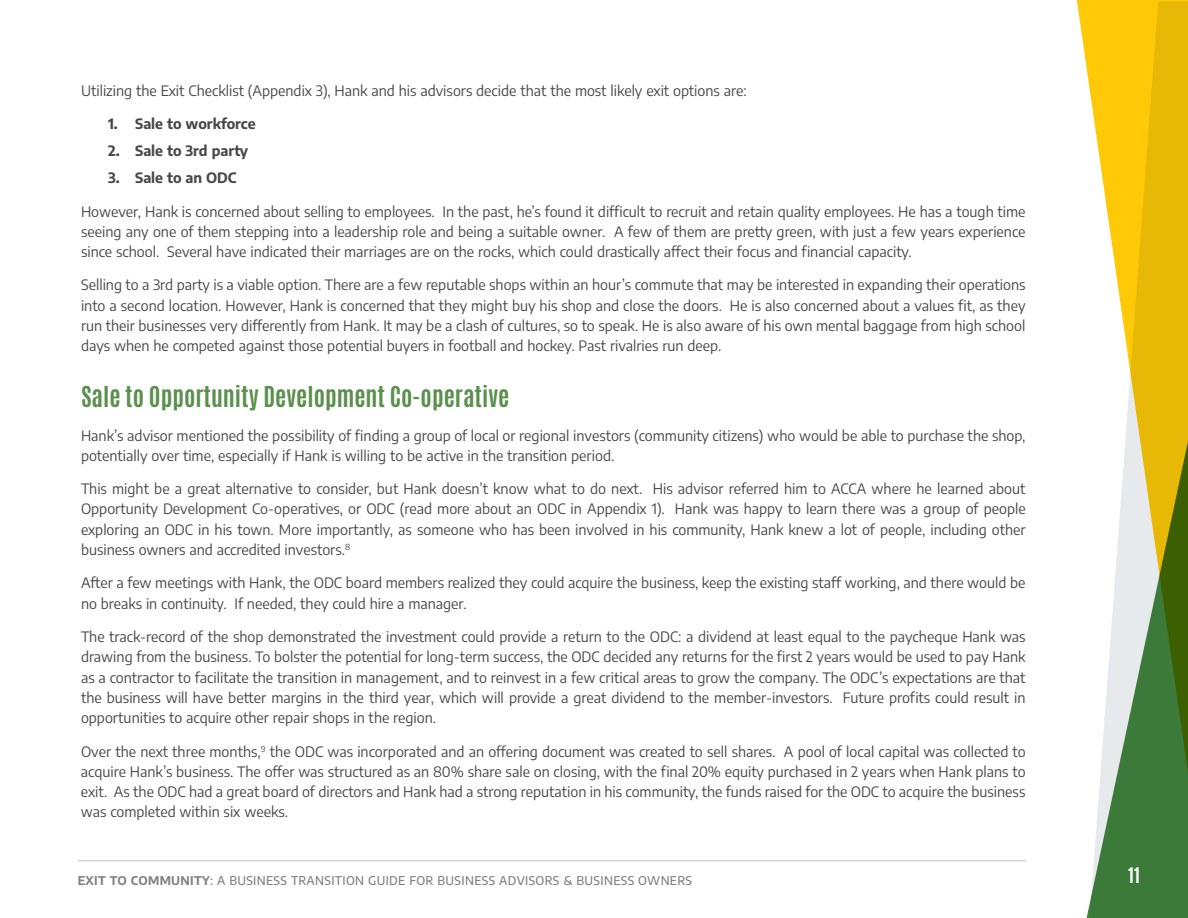
<style>
.page{position:relative;width:1188px;height:918px;background:#fff}
.page>*{position:absolute;margin:0;border:0;box-sizing:border-box;transform-origin:0 0}
.t1{font:700 24px "Antonio";color:#5c904e}
.t2{font:700 18px "Antonio";color:#fff}
.t3{font:14.25px/20.2px "Encode Sans";color:#48484a;text-align:justify}
.t4{font:700 14.25px "Encode Sans";color:#48484a}
.t5{font:500 12px "Encode Sans";letter-spacing:.03em;color:#808285}
.s1{font-weight:700}
</style>
<div class="page">
<svg style="left:1076px;top:0;width:112px;height:193px;background:#f7ca27"></svg>
<svg style="left:1086px;top:193px;width:102px;height:725px"></svg>
<hr style="left:78px;top:860px;width:948px;height:1px;background:#b7bfc4">
<p class="t3" style="left:81px;top:80px;width:667px">Utilizing the Exit Checklist (Appendix 3), Hank and his advisors decide that the most likely exit options are:</p>
<p class="t4" style="left:108px;top:114px;width:149px">1. Sale to workforce</p>
<p class="t4" style="left:108px;top:141px;width:142px">2. Sale to 3rd party</p>
<p class="t4" style="left:108px;top:168px;width:130px">3. Sale to an ODC</p>
<p class="t3" style="left:81px;top:201px;width:946px">However, Hank is concerned about selling to employees. In the past, he’s found it difficult to recruit and retain quality employees. He has a tough time seeing any one of them stepping into a leadership role and being a suitable owner. A few of them are pretty green, with just a few years experience since school. Several have indicated their marriages are on the rocks, which could drastically affect their focus and financial capacity.</p>
<p class="t3" style="left:81px;top:274px;width:946px">Selling to a 3rd party is a viable option. There are a few reputable shops within an hour’s commute that may be interested in expanding their operations into a second location. However, Hank is concerned that they might buy his shop and close the doors. He is also concerned about a values fit, as they run their businesses very differently from Hank. It may be a clash of cultures, so to speak. He is also aware of his own mental baggage from high school days when he competed against those potential buyers in football and hockey. Past rivalries run deep.</p>
<h1 class="t1" style="left:81px;top:379px;width:430px">Sale to Opportunity Development Co-operative</h1>
<p class="t3" style="left:81px;top:425px;width:946px">Hank’s advisor mentioned the possibility of finding a group of local or regional investors (community citizens) who would be able to purchase the shop, potentially over time, especially if Hank is willing to be active in the transition period.</p>
<p class="t3" style="left:81px;top:478px;width:946px">This might be a great alternative to consider, but Hank doesn’t know what to do next. His advisor referred him to ACCA where he learned about Opportunity Development Co-operatives, or ODC (read more about an ODC in Appendix 1). Hank was happy to learn there was a group of people exploring an ODC in his town. More importantly, as someone who has been involved in his community, Hank knew a lot of people, including other business owners and accredited investors.<sup>8</sup></p>
<p class="t3" style="left:81px;top:572px;width:946px">After a few meetings with Hank, the ODC board members realized they could acquire the business, keep the existing staff working, and there would be no breaks in continuity. If needed, they could hire a manager.</p>
<p class="t3" style="left:81px;top:626px;width:946px">The track-record of the shop demonstrated the investment could provide a return to the ODC: a dividend at least equal to the paycheque Hank was drawing from the business. To bolster the potential for long-term success, the ODC decided any returns for the first 2 years would be used to pay Hank as a contractor to facilitate the transition in management, and to reinvest in a few critical areas to grow the company. The ODC’s expectations are that the business will have better margins in the third year, which will provide a great dividend to the member-investors. Future profits could result in opportunities to acquire other repair shops in the region.</p>
<p class="t3" style="left:81px;top:740px;width:946px">Over the next three months,<sup>9</sup> the ODC was incorporated and an offering document was created to sell shares. A pool of local capital was collected to acquire Hank’s business. The offer was structured as an 80% share sale on closing, with the final 20% equity purchased in 2 years when Hank plans to exit. As the ODC had a great board of directors and Hank had a strong reputation in his community, the funds raised for the ODC to acquire the business was completed within six weeks.</p>
<p class="t5" style="left:78px;top:872px;width:616px"><span class="s1">EXIT TO COMMUNITY</span>: A BUSINESS TRANSITION GUIDE FOR BUSINESS ADVISORS &amp; BUSINESS OWNERS</p>
<p class="t2" style="left:1128px;top:862px;width:13px">11</p>
</div>
